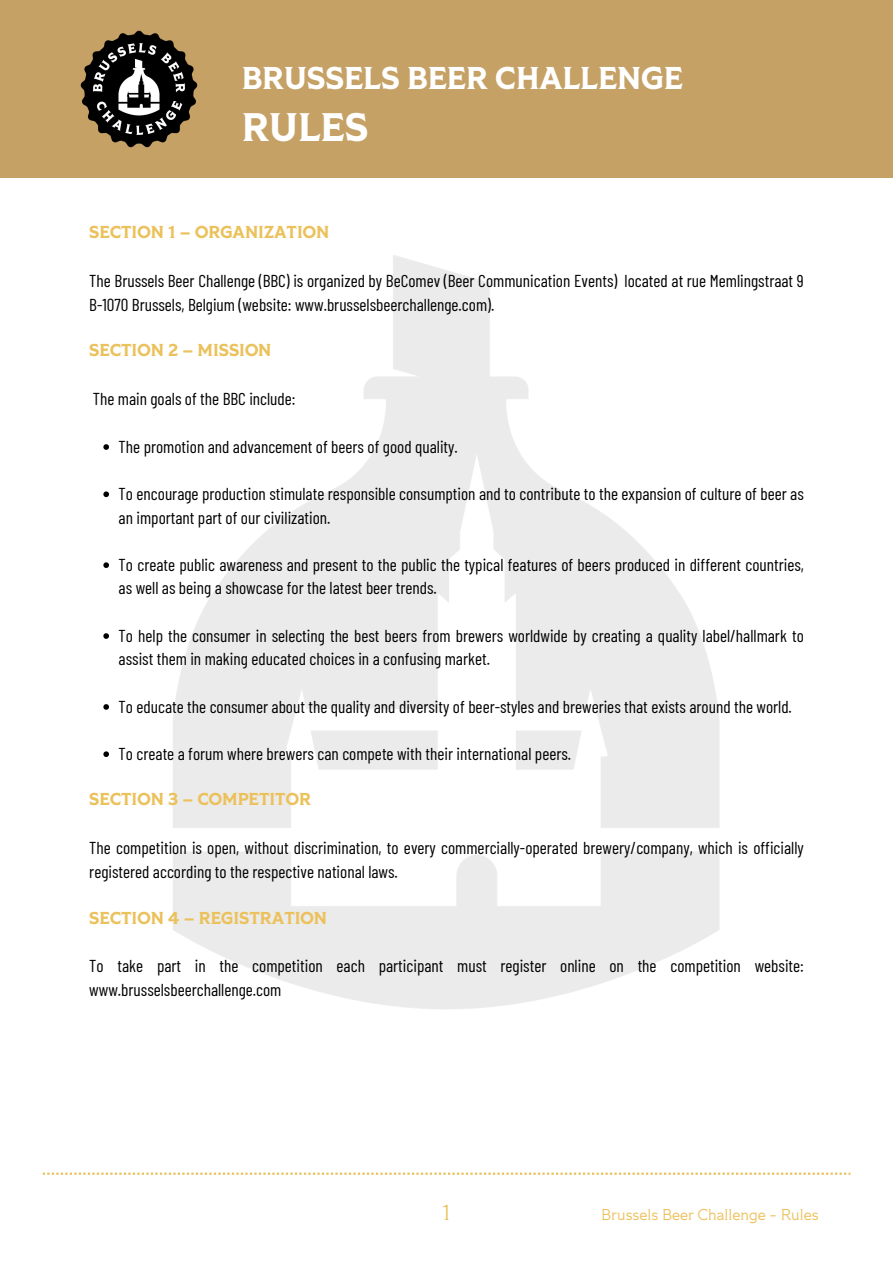
<style>
.page{position:relative;width:893px;height:1263px;background:#fff}
.page>*{position:absolute;margin:0;border:0;box-sizing:border-box;transform-origin:0 0}
.t1{font:700 39.75px "Tiller";color:#fff}
.t2{font:700 31.5px "Tiller";color:#fff}
.t3{font:21.75px "Tiller";color:#ebc15b}
.t4{font:17.25px/23.6px "Barlow Condensed";color:#000}
.t5{font:700 17.25px "Tiller";color:#ebc15b}
.t6{font:15.75px "Tiller";color:#ebc15b}
</style>
<div class="page">
<div style="left:0;top:0;width:892px;height:178px;background:#c5a166"></div>
<svg style="left:43px;top:1172px;width:807px;height:3px"></svg>
<svg style="left:103px;top:444px;width:6px;height:6px"></svg>
<svg style="left:103px;top:491px;width:6px;height:6px"></svg>
<svg style="left:103px;top:562px;width:6px;height:6px"></svg>
<svg style="left:103px;top:633px;width:6px;height:6px"></svg>
<svg style="left:103px;top:704px;width:6px;height:6px"></svg>
<svg style="left:103px;top:751px;width:6px;height:6px"></svg>
<img style="left:81px;top:31px;width:116px;height:116px">
<h2 class="t2" style="left:242px;top:64px;width:443px">BRUSSELS BEER CHALLENGE</h2>
<h2 class="t1" style="left:242px;top:110px;width:128px">RULES</h2>
<p class="t5" style="left:89px;top:225px;width:242px">SECTION 1 – ORGANIZATION</p>
<h2 class="t4" style="left:89px;top:269px;width:716px">The Brussels Beer Challenge (BBC) is organized by BeComev (Beer Communication Events) located at rue Memlingstraat 9<br>B-1070 Brussels, Belgium (website: www.brusselsbeerchallenge.com).</h2>
<p class="t5" style="left:89px;top:343px;width:184px">SECTION 2 – MISSION</p>
<p class="t4" style="left:93px;top:387px;width:204px">The main goals of the BBC include:</p>
<p class="t4" style="left:119px;top:434px;width:341px">The promotion and advancement of beers of good quality.</p>
<p class="t4" style="left:119px;top:481px;width:686px">To encourage production stimulate responsible consumption and to contribute to the expansion of culture of beer as an important part of our civilization.</p>
<p class="t4" style="left:119px;top:552px;width:686px">To create public awareness and present to the public the typical features of beers produced in different countries, as well as being a showcase for the latest beer trends.</p>
<p class="t4" style="left:119px;top:623px;width:686px">To help the consumer in selecting the best beers from brewers worldwide by creating a quality label/hallmark to assist them in making educated choices in a confusing market.</p>
<p class="t4" style="left:119px;top:694px;width:675px">To educate the consumer about the quality and diversity of beer-styles and breweries that exists around the world.</p>
<h2 class="t4" style="left:119px;top:741px;width:454px">To create a forum where brewers can compete with their international peers.</h2>
<p class="t5" style="left:89px;top:792px;width:223px">SECTION 3 – COMPETITOR</p>
<h2 class="t4" style="left:89px;top:836px;width:716px">The competition is open, without discrimination, to every commercially-operated brewery/company, which is officially registered according to the respective national laws.</h2>
<p class="t5" style="left:89px;top:910px;width:239px">SECTION 4 – REGISTRATION</p>
<p class="t4" style="left:89px;top:954px;width:716px">To take part in the competition each participant must register online on the competition website: www.brusselsbeerchallenge.com</p>
<h1 class="t3" style="left:442px;top:1203px;width:11px">1</h1>
<p class="t6" style="left:601px;top:1207px;width:219px">Brussels Beer Challenge - Rules</p>
</div>
